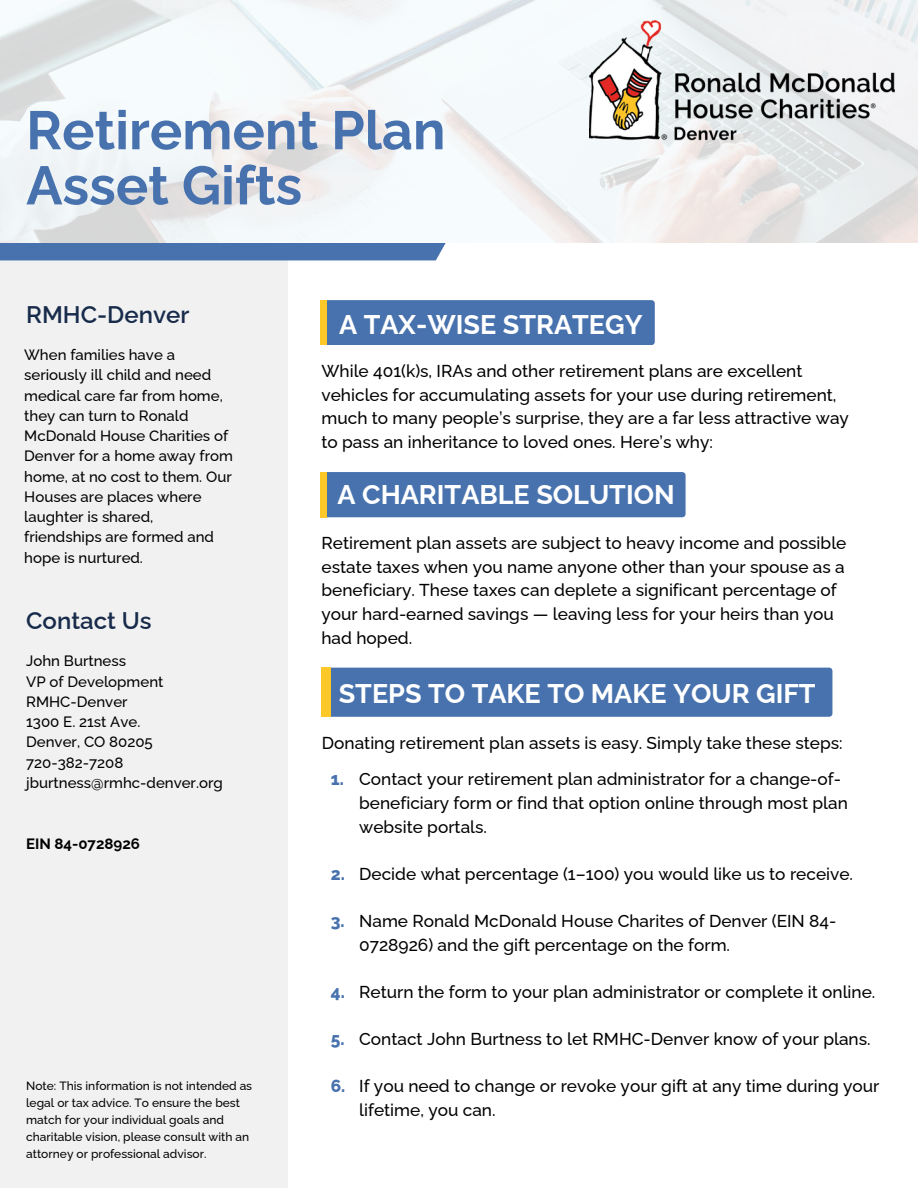
<style>
.page{position:relative;width:918px;height:1188px;background:#fff}
.page>*{position:absolute;margin:0;border:0;box-sizing:border-box;transform-origin:0 0}
.t1{font:700 54px/55.2px "Raleway";color:#4872ae}
.t2{font:700 27px "Raleway";color:#fff}
.t3{font:600 24px "Raleway";color:#182b4b}
.t4{font:500 17.25px/23.7px "Raleway";color:#000}
.t5{font:800 17.25px "Raleway";color:#4872ae}
.t6{font:500 15px/20.2px "Raleway";color:#000}
.t7{font:700 15px "Raleway";color:#000}
.t8{font:500 12px/17px "Raleway";color:#000}
</style>
<div class="page">
<div style="left:0;top:0;width:287px;height:1188px;background:#f1f1f1"></div>
<div style="left:0;top:243px;width:446px;height:17px;background:#4872ae"></div>
<svg style="left:0;top:0;width:918px;height:243px;fill:#f3f6f8"></svg>
<div style="left:320px;top:300px;width:335px;height:45px;background:#4872ae;border-radius:3px"></div>
<div style="left:320px;top:300px;width:6px;height:45px;background:#ffc829"></div>
<img style="left:589px;top:21px;width:305px;height:122px">
<div style="left:327px;top:472px;width:359px;height:45px;background:#4872ae"></div>
<div style="left:320px;top:472px;width:7px;height:45px;background:#ffc829"></div>
<div style="left:331px;top:668px;width:501px;height:49px;background:#4872ae"></div>
<div style="left:321px;top:668px;width:10px;height:49px;background:#ffc829"></div>
<h6 class="t1" style="left:26px;top:103px;width:421px">Retirement Plan<br>Asset Gifts</h6>
<h3 class="t3" style="left:26px;top:300px;width:165px">RMHC-Denver</h3>
<p class="t6" style="left:24px;top:345px;width:210px">When families have a seriously ill child and need medical care far from home, they can turn to Ronald<br>McDonald House Charities of<br>Denver for a home away from home, at no cost to them. Our<br>Houses are places where laughter is shared, friendships are formed and hope is nurtured.</p>
<h3 class="t3" style="left:26px;top:606px;width:127px">Contact Us</h3>
<h6 class="t6" style="left:26px;top:651px;width:198px">John Burtness<br>VP of Development<br>RMHC-Denver<br>1300 E. 21st Ave.<br>Denver, CO 80205<br>720-382-7208 jburtness@rmhc-denver.org</h6>
<h5 class="t7" style="left:26px;top:835px;width:115px">EIN 84-0728926</h5>
<p class="t8" style="left:26px;top:1078px;width:227px">Note: This information is not intended as legal or tax advice. To ensure the best match for your individual goals and charitable vision, please consult with an attorney or professional advisor.</p>
<h1 class="t2" style="left:339px;top:308px;width:305px">A TAX-WISE STRATEGY</h1>
<h2 class="t4" style="left:321px;top:359px;width:529px">While 401(k)s, IRAs and other retirement plans are excellent vehicles for accumulating assets for your use during retirement, much to many people’s surprise, they are a far less attractive way to pass an inheritance to loved ones. Here’s why:</h2>
<h4 class="t2" style="left:338px;top:478px;width:339px">A CHARITABLE SOLUTION</h4>
<h2 class="t4" style="left:321px;top:531px;width:527px">Retirement plan assets are subject to heavy income and possible estate taxes when you name anyone other than your spouse as a beneficiary. These taxes can deplete a significant percentage of your hard-earned savings — leaving less for your heirs than you had hoped.</h2>
<h4 class="t2" style="left:339px;top:677px;width:478px">STEPS TO TAKE TO MAKE YOUR GIFT</h4>
<h2 class="t4" style="left:322px;top:731px;width:522px">Donating retirement plan assets is easy. Simply take these steps:</h2>
<h4 class="t4" style="left:359px;top:767px;width:490px">Contact your retirement plan administrator for a change-of&shy;beneficiary form or find that option online through most plan website portals.</h4>
<h4 class="t4" style="left:359px;top:862px;width:495px">Decide what percentage (1–100) you would like us to receive.</h4>
<h4 class="t4" style="left:359px;top:909px;width:479px">Name Ronald McDonald House Charites of Denver (EIN 84-<br>0728926) and the gift percentage on the form.</h4>
<h4 class="t4" style="left:359px;top:980px;width:518px">Return the form to your plan administrator or complete it online.</h4>
<h4 class="t4" style="left:359px;top:1027px;width:513px">Contact John Burtness to let RMHC-Denver know of your plans.</h4>
<p class="t4" style="left:359px;top:1075px;width:522px">If you need to change or revoke your gift at any time during your lifetime, you can.</p>
<h4 class="t5" style="left:331px;top:769px;width:15px">1.</h4>
<h4 class="t5" style="left:331px;top:864px;width:16px">2.</h4>
<p class="t5" style="left:331px;top:911px;width:15px">3.</p>
<h4 class="t5" style="left:331px;top:982px;width:16px">4.</h4>
<h4 class="t5" style="left:331px;top:1029px;width:15px">5.</h4>
<h4 class="t5" style="left:331px;top:1076px;width:16px">6.</h4>
</div>
